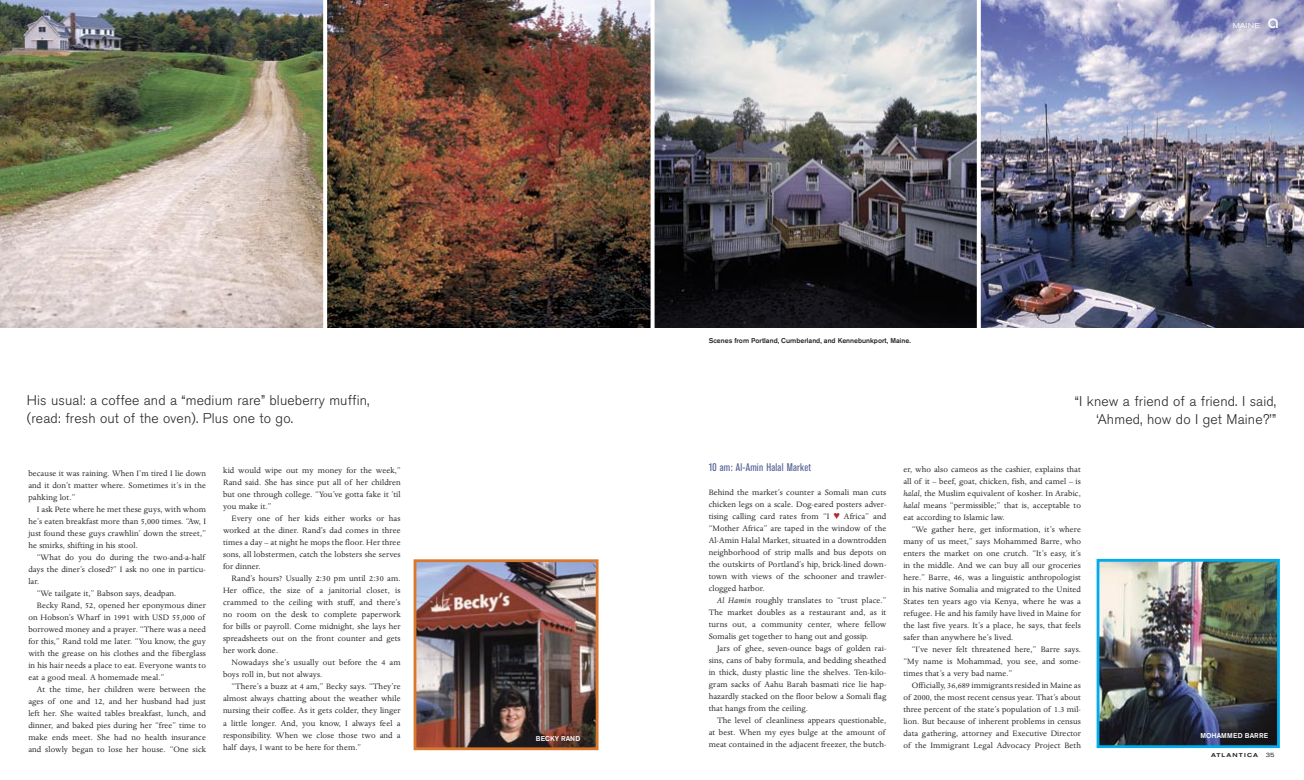
<style>
.page{position:relative;width:1304px;height:780px;background:#fff}
.page>*{position:absolute;margin:0;border:0;box-sizing:border-box;transform-origin:0 0}
.t1{font:500 19.5px "Bauhaus";color:#fff}
._01_meginmál_Dante{font:300 14px/18px "Akzidenz Grotesk BE";letter-spacing:.01em;color:#272525;text-align:right}
.Millifyrirs_-Akzid{font:condensed 11px "Akzidenz Grotesk BE";letter-spacing:.02em;color:#515e92}
._01_meginmál_Dante-2{font:9px/12px "Dante";letter-spacing:.01em;color:#272525;text-align:justify}
.Myndatexti_Akzid{font:500 7px "Akzidenz Grotesk BE";color:#272525}
.Myndatexti_Akzid-2{font:500 7px "Akzidenz Grotesk BE";color:#fff}
._04_meginm_Univers{font:expanded 7px "Akzidenz Grotesk BE";letter-spacing:.02em;color:#fff}
.t2{font:expanded 6px "Univers IS";color:#272525}
.t3{font:500 expanded 5.6px "Akzidenz Grotesk BE";letter-spacing:.2em;color:#272525}
.s1{color:#b4282e}
.s2{font-style:italic}
</style>
<div class="page">
<img style="left:655px;top:0;width:649px;height:328px">
<img style="left:1101px;top:563px;width:175px;height:181px">
<div style="left:1097px;top:559px;width:183px;height:189px;border:3px solid #00acec"></div>
<img style="left:418px;top:563px;width:176px;height:183px">
<div style="left:414px;top:559px;width:184px;height:191px;border:3px solid #d9782d"></div>
<img style="left:0;top:0;width:651px;height:328px">
<svg style="left:977px;top:0;width:4px;height:328px"></svg>
<svg style="left:323px;top:0;width:4px;height:328px"></svg>
<svg style="left:654px;top:0;width:1px;height:328px"></svg>
<p class="_01_meginmál_Dante" style="left:27px;top:391px;width:344px">His usual: a coffee and a “medium rare” blueberry muffin,</p>
<p class="_01_meginmál_Dante" style="left:27px;top:409px;width:268px">(read: fresh out of the oven). Plus one to go.</p>
<p class="_01_meginmál_Dante-2" style="left:28px;top:467px;width:179px">because it was raining. When I’m tired I lie down and it don’t matter where. Sometimes it’s in the pahking lot.”</p>
<p class="_01_meginmál_Dante-2" style="left:28px;top:503px;width:179px;text-indent:9px">I ask Pete where he met these guys, with whom he’s eaten breakfast more than 5,000 times. “Aw, I just found these guys crawhlin’ down the street,” he smirks, shifting in his stool.</p>
<p class="_01_meginmál_Dante-2" style="left:28px;top:551px;width:179px;text-indent:9px">“What do you do during the two-and-a-half days the diner’s closed?” I ask no one in particu&shy;lar.</p>
<p class="_01_meginmál_Dante-2" style="left:37px;top:587px;width:141px">“We tailgate it,” Babson says, deadpan.</p>
<p class="_01_meginmál_Dante-2" style="left:28px;top:599px;width:179px;text-indent:9px">Becky Rand, 52, opened her eponymous diner on Hobson’s Wharf in 1991 with USD 55,000 of borrowed money and a prayer. “There was a need for this,” Rand told me later. “You know, the guy with the grease on his clothes and the fiberglass in his hair needs a place to eat. Everyone wants to eat a good meal. A homemade meal.”</p>
<p class="_01_meginmál_Dante-2" style="left:28px;top:683px;width:179px;text-indent:9px">At the time, her children were between the ages of one and 12, and her husband had just left her. She waited tables breakfast, lunch, and dinner, and baked pies during her “free” time to make ends meet. She had no health insurance and slowly began to lose her house. “One sick</p>
<p class="_01_meginmál_Dante-2" style="left:223px;top:465px;width:179px">kid would wipe out my money for the week,” Rand said. She has since put all of her children but one through college. “You’ve gotta fake it ’til you make it.”</p>
<p class="_01_meginmál_Dante-2" style="left:223px;top:513px;width:179px;text-indent:9px">Every one of her kids either works or has worked at the diner. Rand’s dad comes in three times a day – at night he mops the floor. Her three sons, all lobstermen, catch the lobsters she serves for dinner.</p>
<p class="_01_meginmál_Dante-2" style="left:223px;top:573px;width:179px;text-indent:9px">Rand’s hours? Usually 2:30 pm until 2:30 am.<br>Her office, the size of a janitorial closet, is crammed to the ceiling with stuff, and there’s no room on the desk to complete paperwork for bills or payroll. Come midnight, she lays her spreadsheets out on the front counter and gets her work done.</p>
<p class="_01_meginmál_Dante-2" style="left:223px;top:657px;width:179px;text-indent:9px">Nowadays she’s usually out before the 4 am boys roll in, but not always.</p>
<p class="_01_meginmál_Dante-2" style="left:223px;top:681px;width:179px;text-indent:9px">“There’s a buzz at 4 am,” Becky says. “They’re almost always chatting about the weather while nursing their coffee. As it gets colder, they linger a little longer. And, you know, I always feel a responsibility. When we close those two and a half days, I want to be here for them.”</p>
<p class="Myndatexti_Akzid" style="left:709px;top:336px;width:204px">Scenes from Portland, Cumberland, and Kennebunkport, Maine.</p>
<p class="_04_meginm_Univers" style="left:1233px;top:22px;width:29px">MAINE</p>
<p class="t1" style="left:1268px;top:10px;width:12px">a</p>
<p class="_01_meginmál_Dante" style="left:1075px;top:392px;width:203px">“I knew a friend of a friend. I said, ‘Ahmed, how do I get Maine?’”</p>
<p class="Millifyrirs_-Akzid" style="left:709px;top:461px;width:104px">10 am: Al-Amin Halal Market</p>
<p class="_01_meginmál_Dante-2" style="left:709px;top:486px;width:179px">Behind the market’s counter a Somali man cuts chicken legs on a scale. Dog-eared posters adver&shy;tising calling card rates from “I <span class="s1">♥</span> Africa” and “Mother Africa” are taped in the window of the Al-Amin Halal Market, situated in a downtrodden neighborhood of strip malls and bus depots on the outskirts of Portland’s hip, brick-lined down&shy;town with views of the schooner and trawler&shy;clogged harbor.</p>
<p class="_01_meginmál_Dante-2" style="left:709px;top:594px;width:179px;text-indent:9px"><span class="s2">Al Hamin</span> roughly translates to “trust place.” The market doubles as a restaurant and, as it turns out, a community center, where fellow Somalis get together to hang out and gossip.</p>
<p class="_01_meginmál_Dante-2" style="left:709px;top:642px;width:179px;text-indent:9px">Jars of ghee, seven-ounce bags of golden rai&shy;sins, cans of baby formula, and bedding sheathed in thick, dusty plastic line the shelves. Ten-kilo&shy;gram sacks of Aahu Barah basmati rice lie hap&shy;hazardly stacked on the floor below a Somali flag that hangs from the ceiling.</p>
<p class="_01_meginmál_Dante-2" style="left:709px;top:714px;width:179px;text-indent:9px">The level of cleanliness appears questionable, at best. When my eyes bulge at the amount of meat contained in the adjacent freezer, the butch-</p>
<p class="_01_meginmál_Dante-2" style="left:903px;top:463px;width:179px">er, who also cameos as the cashier, explains that all of it – beef, goat, chicken, fish, and camel – is <span class="s2">halal</span>, the Muslim equivalent of kosher. In Arabic, <span class="s2">halal</span> means “permissible;” that is, acceptable to eat according to Islamic law.</p>
<p class="_01_meginmál_Dante-2" style="left:903px;top:523px;width:179px;text-indent:9px">“We gather here, get information, it’s where many of us meet,” says Mohammed Barre, who enters the market on one crutch. “It’s easy, it’s in the middle. And we can buy all our groceries here.” Barre, 46, was a linguistic anthropologist in his native Somalia and migrated to the United States ten years ago via Kenya, where he was a refugee. He and his family have lived in Maine for the last five years. It’s a place, he says, that feels safer than anywhere he’s lived.</p>
<p class="_01_meginmál_Dante-2" style="left:903px;top:643px;width:179px;text-indent:9px">“I’ve never felt threatened here,” Barre says. “My name is Mohammad, you see, and some&shy;times that’s a very bad name.”</p>
<p class="_01_meginmál_Dante-2" style="left:903px;top:679px;width:179px;text-indent:9px">Officially, 36,689 immigrants resided in Maine as of 2000, the most recent census year. That’s about three percent of the state’s population of 1.3 mil&shy;lion. But because of inherent problems in census data gathering, attorney and Executive Director of the Immigrant Legal Advocacy Project Beth</p>
<p class="Myndatexti_Akzid-2" style="left:536px;top:734px;width:46px">BECKY RAND</p>
<p class="Myndatexti_Akzid-2" style="left:1200px;top:731px;width:69px">MOHAMMED BARRE</p>
<p class="t3" style="left:1211px;top:752px;width:49px">ATLANTICA</p>
<p class="t2" style="left:1266px;top:751px;width:10px">35</p>
</div>
